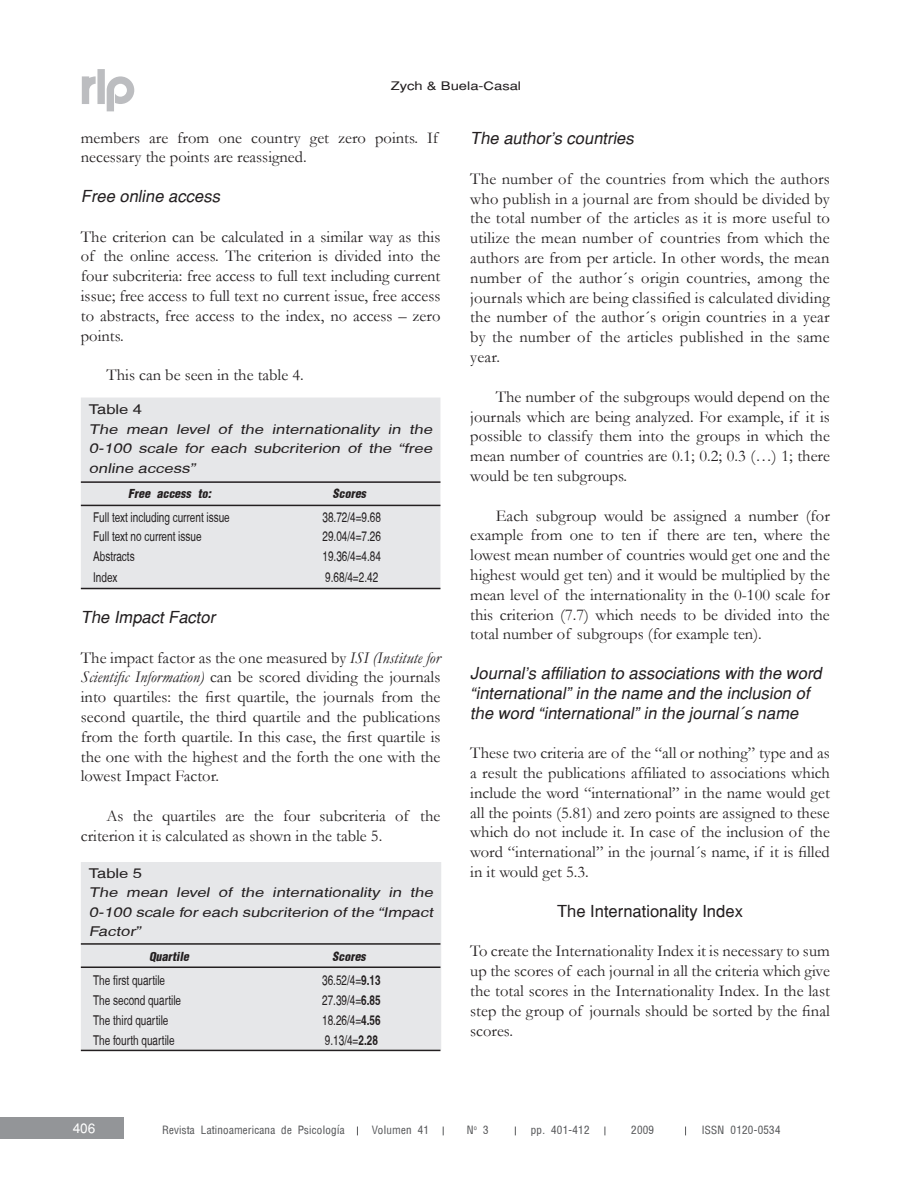
<style>
.page{position:relative;width:915px;height:1191px;background:#fff}
.page>*{position:absolute;margin:0;border:0;box-sizing:border-box;transform-origin:0 0}
.t1{font:16.5px/19.8px "Garamond";color:#231f20;text-align:justify}
.t2{font:italic 16.5px/19.8px "Helvetica";color:#231f20}
.t3{font:16.5px "Helvetica";color:#231f20}
.t4{font:condensed 13.5px "Helvetica";color:#231f20;scale:.9 1}
.t5{font:italic condensed 13.5px/19.5px "Helvetica";color:#231f20;text-align:justify;scale:1.5 1}
.t6{font:italic 13.5px "Helvetica Condensed Black Se";color:#231f20}
.t7{font:condensed 13.5px "Helvetica";color:#231f20;scale:1.5 1}
.t8{font:13.5px "Helvetica";color:#fff}
.t9{font:100 condensed 12.75px "Helvetica";color:#57585a}
.t10{font:11.7px "Helvetica";color:#231f20;scale:1.25 1}
.s1{font-style:italic}
.s2{font-weight:700}
.s3{font-weight:400}
</style>
<div class="page">
<div style="left:0;top:1117px;width:124px;height:21px;background:#939598"></div>
<svg style="left:82px;top:69px;width:52px;height:42px"></svg>
<div style="left:81px;top:397px;width:359px;height:191px;background:#e6e7e9"></div>
<hr style="left:81px;top:481px;width:359px;height:2px;background:#231f20">
<hr style="left:81px;top:504px;width:359px;height:2px;background:#231f20">
<hr style="left:81px;top:588px;width:359px;height:1px;background:#231f20">
<div style="left:81px;top:862px;width:360px;height:188px;background:#e6e7e9"></div>
<hr style="left:81px;top:943px;width:359px;height:1px;background:#231f20">
<hr style="left:81px;top:966px;width:359px;height:2px;background:#231f20">
<hr style="left:81px;top:1049px;width:359px;height:2px;background:#231f20">
<p class="t10" style="left:390px;top:78px;width:106px">Zych &amp; Buela-Casal</p>
<p class="t1" style="left:81px;top:127px;width:359px">members are from one country get zero points. If necessary the points are reassigned.</p>
<p class="t2" style="left:81px;top:186px;width:144px">Free online access</p>
<p class="t1" style="left:81px;top:226px;width:361px">The criterion can be calculated in a similar way as this of the online access. The criterion is divided into the four subcriteria: free access to full text including current issue; free access to full text no current issue, free access to abstracts, free access to the index, no access – zero points.</p>
<p class="t1" style="left:106px;top:365px;width:199px">This can be seen in the table 4.</p>
<p class="t7" style="left:89px;top:402px;width:37px">Table 4</p>
<p class="t5" style="left:89px;top:419px;width:232px">The mean level of the internationality in the 0-100 scale for each subcriterion of the “free online access”</p>
<p class="t6" style="left:128px;top:488px;width:87px">Free access to:</p>
<p class="t6" style="left:333px;top:488px;width:37px">Scores</p>
<p class="t4" style="left:93px;top:509px;width:153px">Full text including current issue</p>
<p class="t4" style="left:322px;top:509px;width:66px">38.72/4=9.68</p>
<p class="t4" style="left:93px;top:529px;width:122px">Full text no current issue</p>
<p class="t4" style="left:322px;top:529px;width:66px">29.04/4=7.26</p>
<p class="t4" style="left:93px;top:548px;width:48px">Abstracts</p>
<p class="t4" style="left:322px;top:548px;width:66px">19.36/4=4.84</p>
<p class="t4" style="left:93px;top:569px;width:28px">Index</p>
<p class="t4" style="left:325px;top:569px;width:60px">9.68/4=2.42</p>
<p class="t2" style="left:81px;top:607px;width:139px">The Impact Factor</p>
<p class="t1" style="left:81px;top:647px;width:361px">The impact factor as the one measured by <span class="s1">ISI (Institute for Scientific Information)</span> can be scored dividing the journals into quartiles: the first quartile, the journals from the second quartile, the third quartile and the publications from the forth quartile. In this case, the first quartile is the one with the highest and the forth the one with the lowest Impact Factor.</p>
<p class="t1" style="left:81px;top:805px;width:361px;text-indent:26px">As the quartiles are the four subcriteria of the criterion it is calculated as shown in the table 5.</p>
<p class="t7" style="left:89px;top:865px;width:37px">Table 5</p>
<p class="t5" style="left:89px;top:882px;width:233px">The mean level of the internationality in the 0-100 scale for each subcriterion of the “Impact Factor”</p>
<p class="t6" style="left:149px;top:950px;width:44px">Quartile</p>
<p class="t6" style="left:332px;top:950px;width:37px">Scores</p>
<p class="t4" style="left:93px;top:972px;width:81px">The first quartile</p>
<p class="t4" style="left:322px;top:972px;width:66px">36.52/4=<span class="s2">9.13</span></p>
<p class="t4" style="left:93px;top:992px;width:99px">The second quartile</p>
<p class="t4" style="left:322px;top:992px;width:66px">27.39/4=<span class="s2">6.85</span></p>
<p class="t4" style="left:93px;top:1012px;width:85px">The third quartile</p>
<p class="t4" style="left:322px;top:1012px;width:66px">18.26/4=<span class="s2">4.56</span></p>
<p class="t4" style="left:93px;top:1032px;width:92px">The fourth quartile</p>
<p class="t4" style="left:325px;top:1032px;width:60px">9.13/4=<span class="s2">2.28</span></p>
<p class="t2" style="left:470px;top:128px;width:168px">The author’s countries</p>
<p class="t1" style="left:470px;top:168px;width:361px">The number of the countries from which the authors who publish in a journal are from should be divided by the total number of the articles as it is more useful to utilize the mean number of countries from which the authors are from per article. In other words, the mean number of the author´s origin countries, among the journals which are being classified is calculated dividing the number of the author´s origin countries in a year by the number of the articles published in the same year.</p>
<p class="t1" style="left:470px;top:386px;width:361px;text-indent:26px">The number of the subgroups would depend on the journals which are being analyzed. For example, if it is possible to classify them into the groups in which the mean number of countries are 0.1; 0.2; 0.3 (…) 1; there would be ten subgroups.</p>
<p class="t1" style="left:470px;top:505px;width:361px;text-indent:26px">Each subgroup would be assigned a number (for example from one to ten if there are ten, where the lowest mean number of countries would get one and the highest would get ten) and it would be multiplied by the mean level of the internationality in the 0-100 scale for this criterion (7.7) which needs to be divided into the total number of subgroups (for example ten).</p>
<p class="t2" style="left:470px;top:663px;width:356px">Journal’s affiliation to associations with the word “international” in the name and the inclusion of the word “international” in the journal´s name</p>
<p class="t1" style="left:470px;top:742px;width:361px">These two criteria are of the “all or nothing” type and as a result the publications affiliated to associations which include the word “international” in the name would get all the points (5.81) and zero points are assigned to these which do not include it. In case of the inclusion of the word “international” in the journal´s name, if it is filled in it would get 5.3.</p>
<p class="t3" style="left:557px;top:900px;width:187px">The Internationality Index</p>
<p class="t1" style="left:470px;top:940px;width:361px">To create the Internationality Index it is necessary to sum up the scores of each journal in all the criteria which give the total scores in the Internationality Index. In the last step the group of journals should be sorted by the final scores.</p>
<p class="t8" style="left:73px;top:1120px;width:24px">406</p>
<p class="t9" style="left:162px;top:1125px;width:184px">Revista Latinoamericana de Psicolog<span class="s3">í</span>a</p>
<p class="t9" style="left:371px;top:1124px;width:59px">Volumen 41</p>
<p class="t9" style="left:466px;top:1124px;width:24px">N<sup>o</sup> 3</p>
<p class="t9" style="left:530px;top:1124px;width:61px">pp. 401-412</p>
<p class="t9" style="left:631px;top:1124px;width:25px">2009</p>
<p class="t9" style="left:701px;top:1124px;width:81px">ISSN 0120-0534</p>
</div>
